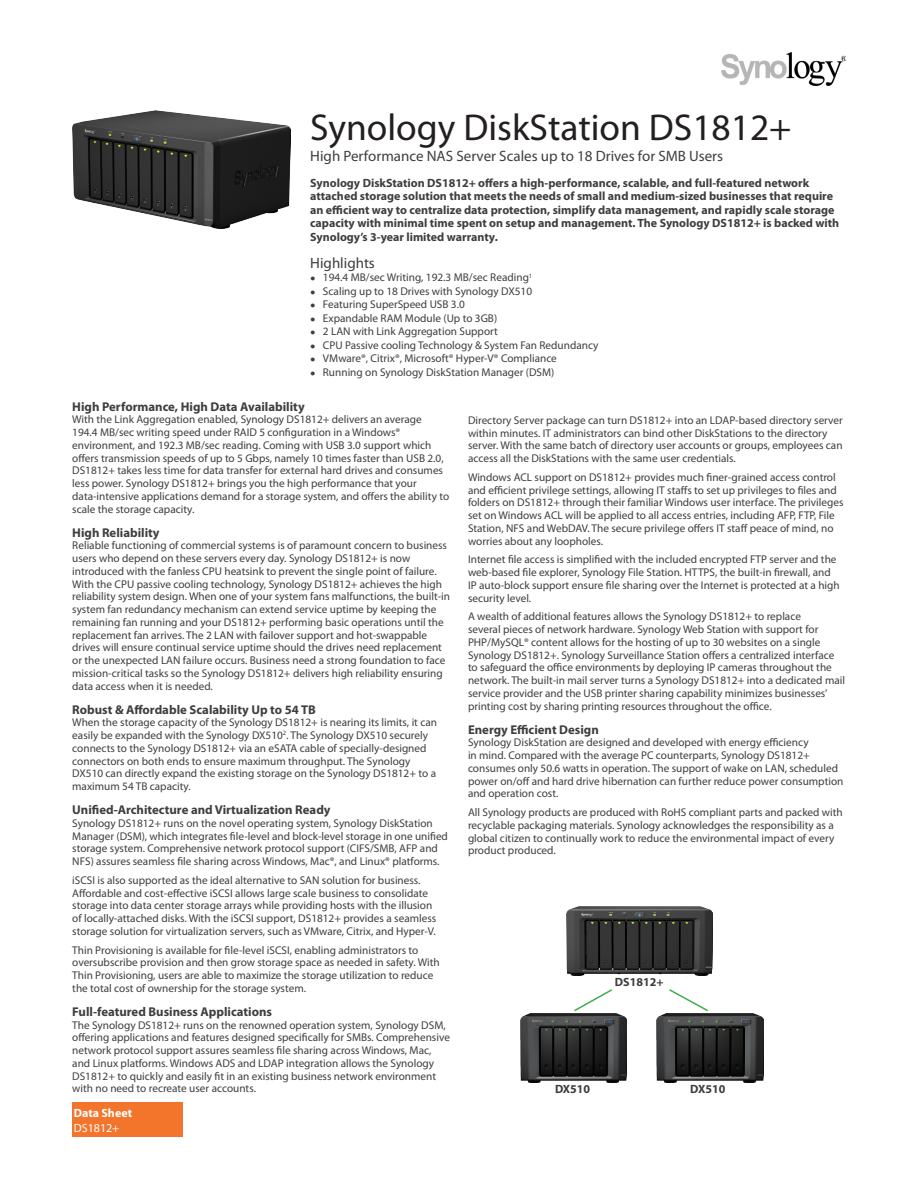
<style>
.page{position:relative;width:918px;height:1188px;background:#fff}
.page>*{position:absolute;margin:0;border:0;box-sizing:border-box;transform-origin:0 0}
.ChapterTitle{font:37.5px "Myriad Pro";color:#231f20}
.ChapterTitleSub{font:15px "Myriad Pro";color:#3e3e3f}
.ChapterTitleHighligh{font:15px "Myriad Pro";color:#3e3e3f}
.BodyHeading{font:700 12.75px "Myriad Pro";color:#3e3e3f}
.ChapterTitleDesc{font:700 12px/13.5px "Myriad Pro";color:#3e3e3f}
.MarginHeaderTitle{font:700 12px "Myriad Pro";color:#fff}
.MarginHeaderContent{font:12px "Myriad Pro";color:#fff}
.BodyContent{font:11.25px/12.8px "Myriad Pro";color:#3e3e3f}
.ChapterTitleBullet{font:11.25px "Myriad Pro";color:#3e3e3f}
.s1{font-family:"Arial";font-weight:700;font-size:9px}
</style>
<div class="page">
<div style="left:72px;top:1103px;width:111px;height:34px;background:#f3752c"></div>
<img style="left:721px;top:53px;width:125px;height:32px">
<img style="left:567px;top:906px;width:146px;height:69px">
<svg style="left:574px;top:989px;width:38px;height:23px"></svg>
<svg style="left:669px;top:989px;width:39px;height:23px"></svg>
<img style="left:657px;top:1014px;width:106px;height:68px">
<img style="left:520px;top:1014px;width:107px;height:68px">
<img style="left:72px;top:111px;width:219px;height:117px">
<p class="ChapterTitle" style="left:310px;top:105px;width:483px">Synology DiskStation DS1812+</p>
<p class="ChapterTitleSub" style="left:310px;top:147px;width:414px">High Performance NAS Server Scales up to 18 Drives for SMB Users</p>
<p class="ChapterTitleDesc" style="left:310px;top:176px;width:531px">Synology DiskStation DS1812+ offers a high-performance, scalable, and full-featured network attached storage solution that meets the needs of small and medium-sized businesses that require an efficient way to centralize data protection, simplify data management, and rapidly scale storage capacity with minimal time spent on setup and management. The Synology DS1812+ is backed with Synology’s 3-year limited warranty.</p>
<p class="ChapterTitleHighligh" style="left:310px;top:254px;width:66px">Highlights</p>
<p class="ChapterTitleBullet" style="left:310px;top:271px;width:224px"><span class="s1">●</span> 194.4 MB/sec Writing, 192.3 MB/sec Reading<sup>1</sup></p>
<p class="ChapterTitleBullet" style="left:310px;top:284px;width:223px"><span class="s1">●</span> Scaling up to 18 Drives with Synology DX510</p>
<p class="ChapterTitleBullet" style="left:310px;top:298px;width:156px"><span class="s1">●</span> Featuring SuperSpeed USB 3.0</p>
<p class="ChapterTitleBullet" style="left:310px;top:311px;width:189px"><span class="s1">●</span> Expandable RAM Module (Up to 3GB)</p>
<p class="ChapterTitleBullet" style="left:310px;top:325px;width:189px"><span class="s1">●</span> 2 LAN with Link Aggregation Support</p>
<p class="ChapterTitleBullet" style="left:310px;top:338px;width:290px"><span class="s1">●</span> CPU Passive cooling Technology &amp; System Fan Redundancy</p>
<p class="ChapterTitleBullet" style="left:310px;top:352px;width:248px"><span class="s1">●</span> VMware®, Citrix®, Microsoft® Hyper-V® Compliance</p>
<p class="ChapterTitleBullet" style="left:310px;top:365px;width:246px"><span class="s1">●</span> Running on Synology DiskStation Manager (DSM)</p>
<p class="BodyHeading" style="left:72px;top:398px;width:234px">High Performance, High Data Availability</p>
<p class="BodyContent" style="left:72px;top:413px;width:378px">With the Link Aggregation enabled, Synology DS1812+ delivers an average 194.4 MB/sec writing speed under RAID 5 configuration in a Windows® environment, and 192.3 MB/sec reading. Coming with USB 3.0 support which offers transmission speeds of up to 5 Gbps, namely 10 times faster than USB 2.0, DS1812+ takes less time for data transfer for external hard drives and consumes less power. Synology DS1812+ brings you the high performance that your data-intensive applications demand for a storage system, and offers the ability to scale the storage capacity.</p>
<p class="BodyHeading" style="left:72px;top:524px;width:89px">High Reliability</p>
<p class="BodyContent" style="left:72px;top:539px;width:379px">Reliable functioning of commercial systems is of paramount concern to business users who depend on these servers every day. Synology DS1812+ is now introduced with the fanless CPU heatsink to prevent the single point of failure.<br>With the CPU passive cooling technology, Synology DS1812+ achieves the high reliability system design. When one of your system fans malfunctions, the built-in system fan redundancy mechanism can extend service uptime by keeping the remaining fan running and your DS1812+ performing basic operations until the replacement fan arrives. The 2 LAN with failover support and hot-swappable drives will ensure continual service uptime should the drives need replacement or the unexpected LAN failure occurs. Business need a strong foundation to face mission-critical tasks so the Synology DS1812+ delivers high reliability ensuring data access when it is needed.</p>
<p class="BodyHeading" style="left:72px;top:701px;width:245px">Robust &amp; Affordable Scalability Up to 54 TB</p>
<p class="BodyContent" style="left:72px;top:716px;width:366px">When the storage capacity of the Synology DS1812+ is nearing its limits, it can easily be expanded with the Synology DX510<sup>2</sup>. The Synology DX510 securely connects to the Synology DS1812+ via an eSATA cable of specially-designed connectors on both ends to ensure maximum throughput. The Synology DX510 can directly expand the existing storage on the Synology DS1812+ to a maximum 54 TB capacity.</p>
<p class="BodyHeading" style="left:72px;top:802px;width:260px">Unified-Architecture and Virtualization Ready</p>
<p class="BodyContent" style="left:72px;top:817px;width:377px">Synology DS1812+ runs on the novel operating system, Synology DiskStation Manager (DSM), which integrates file-level and block-level storage in one unified storage system. Comprehensive network protocol support (CIFS/SMB, AFP and NFS) assures seamless file sharing across Windows, Mac®, and Linux® platforms.</p>
<p class="BodyContent" style="left:72px;top:874px;width:366px">iSCSI is also supported as the ideal alternative to SAN solution for business.<br>Affordable and cost-effective iSCSI allows large scale business to consolidate storage into data center storage arrays while providing hosts with the illusion of locally-attached disks. With the iSCSI support, DS1812+ provides a seamless storage solution for virtualization servers, such as VMware, Citrix, and Hyper-V.</p>
<p class="BodyContent" style="left:72px;top:943px;width:369px">Thin Provisioning is available for file-level iSCSI, enabling administrators to oversubscribe provision and then grow storage space as needed in safety. With Thin Provisioning, users are able to maximize the storage utilization to reduce the total cost of ownership for the storage system.</p>
<p class="BodyHeading" style="left:72px;top:1003px;width:201px">Full-featured Business Applications</p>
<p class="BodyContent" style="left:72px;top:1018px;width:379px">The Synology DS1812+ runs on the renowned operation system, Synology DSM, offering applications and features designed specifically for SMBs. Comprehensive network protocol support assures seamless file sharing across Windows, Mac, and Linux platforms. Windows ADS and LDAP integration allows the Synology DS1812+ to quickly and easily fit in an existing business network environment with no need to recreate user accounts.</p>
<p class="MarginHeaderTitle" style="left:74px;top:1105px;width:60px">Data Sheet</p>
<p class="MarginHeaderContent" style="left:74px;top:1120px;width:47px">DS1812+</p>
<p class="BodyContent" style="left:468px;top:414px;width:376px">Directory Server package can turn DS1812+ into an LDAP-based directory server within minutes. IT administrators can bind other DiskStations to the directory server. With the same batch of directory user accounts or groups, employees can access all the DiskStations with the same user credentials.</p>
<p class="BodyContent" style="left:468px;top:471px;width:377px">Windows ACL support on DS1812+ provides much finer-grained access control and efficient privilege settings, allowing IT staffs to set up privileges to files and folders on DS1812+ through their familiar Windows user interface. The privileges set on Windows ACL will be applied to all access entries, including AFP, FTP, File Station, NFS and WebDAV. The secure privilege offers IT staff peace of mind, no worries about any loopholes.</p>
<p class="BodyContent" style="left:468px;top:553px;width:373px">Internet file access is simplified with the included encrypted FTP server and the web-based file explorer, Synology File Station. HTTPS, the built-in firewall, and IP auto-block support ensure file sharing over the Internet is protected at a high security level.</p>
<p class="BodyContent" style="left:468px;top:610px;width:379px">A wealth of additional features allows the Synology DS1812+ to replace<br>several pieces of network hardware. Synology Web Station with support for PHP/MySQL® content allows for the hosting of up to 30 websites on a single Synology DS1812+. Synology Surveillance Station offers a centralized interface to safeguard the office environments by deploying IP cameras throughout the network. The built-in mail server turns a Synology DS1812+ into a dedicated mail service provider and the USB printer sharing capability minimizes businesses’ printing cost by sharing printing resources throughout the office.</p>
<p class="BodyHeading" style="left:468px;top:721px;width:132px">Energy Efficient Design</p>
<p class="BodyContent" style="left:468px;top:736px;width:377px">Synology DiskStation are designed and developed with energy efficiency<br>in mind. Compared with the average PC counterparts, Synology DS1812+ consumes only 50.6 watts in operation. The support of wake on LAN, scheduled power on/off and hard drive hibernation can further reduce power consumption and operation cost.</p>
<p class="BodyContent" style="left:468px;top:806px;width:376px">All Synology products are produced with RoHS compliant parts and packed with recyclable packaging materials. Synology acknowledges the responsibility as a global citizen to continually work to reduce the environmental impact of every product produced.</p>
<p class="ChapterTitleDesc" style="left:615px;top:975px;width:50px">DS1812+</p>
<p class="ChapterTitleDesc" style="left:555px;top:1082px;width:37px">DX510</p>
<p class="ChapterTitleDesc" style="left:690px;top:1082px;width:37px">DX510</p>
</div>
